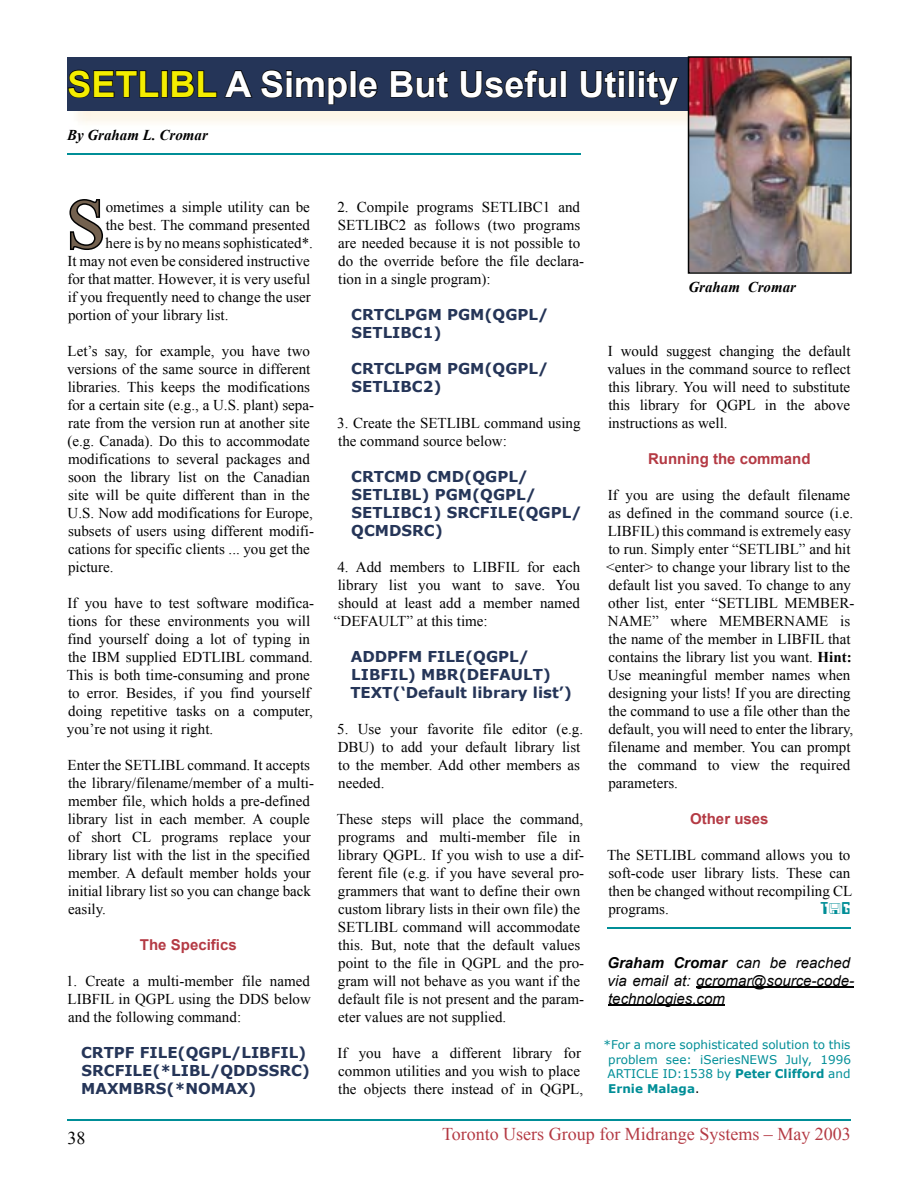
<style>
.page{position:relative;width:905px;height:1188px;background:#fff}
.page>*{position:absolute;margin:0;border:0;box-sizing:border-box;transform-origin:0 0}
.t1{font:69.3px "Times New Roman";color:#73614f}
.t2{font:700 36px "Arial";color:#fff}
.t3{font:18px "Times New Roman";color:#b43a44}
.t4{font:18px "Times New Roman";color:#020202}
.t5{font:15px/18px "Times New Roman";color:#020202}
.t6{font:700 15px/18px "Verdana";color:#253558}
.t7{font:italic 15px/18px "Arial";color:#020202}
.t8{font:700 15px "Arial";color:#b43a44}
.t9{font:italic 700 15px "Times New Roman";color:#020202}
.t10{font:15px "Keypunch Plain";color:#008e97}
.t11{font:12px/14.4px "Verdana";color:#008e97;text-align:justify}
.s1{color:#f4ed00}
.s2{font-weight:700}
.s3{color:#020202}
</style>
<div class="page">
<hr style="left:68px;top:1119px;width:782px;height:1px;background:#008e97">
<svg style="left:69px;top:199px;width:35px;height:51px"></svg>
<hr style="left:608px;top:927px;width:242px;height:2px;background:#008e97">
<hr style="left:696px;top:987px;width:158px;height:1px;background:#020202">
<hr style="left:608px;top:1005px;width:117px;height:1px;background:#020202">
<div style="left:68px;top:57px;width:624px;height:54px;background:#253558"></div>
<svg style="left:67px;top:69px;width:93px;height:30px"></svg>
<div style="left:161px;top:70px;width:7px;height:27px;border:2px solid #020202"></div>
<svg style="left:171px;top:70px;width:82px;height:28px"></svg>
<svg style="left:260px;top:69px;width:88px;height:36px"></svg>
<div style="left:350px;top:70px;width:6px;height:27px;border:2px solid #020202"></div>
<svg style="left:358px;top:77px;width:20px;height:21px"></svg>
<svg style="left:390px;top:70px;width:59px;height:28px"></svg>
<svg style="left:460px;top:69px;width:97px;height:29px"></svg>
<div style="left:560px;top:70px;width:6px;height:27px;border:2px solid #020202"></div>
<svg style="left:580px;top:70px;width:45px;height:28px"></svg>
<div style="left:628px;top:70px;width:6px;height:27px;border:2px solid #020202"></div>
<svg style="left:638px;top:70px;width:41px;height:35px"></svg>
<img style="left:689px;top:58px;width:161px;height:214px">
<hr style="left:687px;top:57px;width:2px;height:216px;background:#020202">
<hr style="left:688px;top:272px;width:162px;height:2px;background:#020202">
<hr style="left:850px;top:57px;width:1px;height:216px;background:#020202">
<hr style="left:688px;top:56px;width:162px;height:2px;background:#020202">
<hr style="left:68px;top:153px;width:512px;height:1px;background:#008e97">
<h2 class="t2" style="left:67px;top:60px;width:612px"><span class="s1">SETLIBL</span> A Simple But Useful Utility</h2>
<p class="t9" style="left:67px;top:124px;width:142px">By Graham L. Cromar</p>
<h1 class="t1" style="left:67px;top:178px;width:40px">S</h1>
<p class="t5" style="left:106px;top:197px;width:206px">ometimes a simple utility can be</p>
<p class="t5" style="left:106px;top:215px;width:206px">the best. The command presented</p>
<p class="t5" style="left:106px;top:233px;width:209px">here is by no means sophisticated*.</p>
<p class="t5" style="left:67px;top:251px;width:244px">It may not even be considered instructive</p>
<p class="t5" style="left:67px;top:269px;width:244px">for that matter. However, it is very useful</p>
<p class="t5" style="left:68px;top:287px;width:244px">if you frequently need to change the user</p>
<p class="t5" style="left:68px;top:305px;width:162px">portion of your library list.</p>
<p class="t5" style="left:67px;top:341px;width:248px">Let’s say, for example, you have two versions of the same source in different libraries. This keeps the modifications for a certain site (e.g., a U.S. plant) sepa&shy;rate from the version run at another site (e.g. Canada). Do this to accommodate modifications to several packages and soon the library list on the Canadian site will be quite different than in the U.S. Now add modifications for Europe, subsets of users using different modifi&shy;cations for specific clients ... you get the picture.</p>
<p class="t5" style="left:67px;top:593px;width:249px">If you have to test software modifica&shy;tions for these environments you will find yourself doing a lot of typing in the IBM supplied EDTLIBL command.<br>This is both time-consuming and prone to error. Besides, if you find yourself doing repetitive tasks on a computer, you’re not using it right.</p>
<p class="t5" style="left:67px;top:755px;width:248px">Enter the SETLIBL command. It accepts the library/filename/member of a multi&shy;member file, which holds a pre-defined library list in each member. A couple of short CL programs replace your library list with the list in the specified member. A default member holds your initial library list so you can change back easily.</p>
<p class="t8" style="left:140px;top:934px;width:98px">The Specifics</p>
<p class="t5" style="left:66px;top:971px;width:246px;text-align:justify">1. Create a multi-member file named LIBFIL in QGPL using the DDS below and the following command:</p>
<p class="t6" style="left:81px;top:1043px;width:230px">CRTPF FILE(QGPL/LIBFIL)<br>SRCFILE(*LIBL/QDDSSRC)<br>MAXMBRS(*NOMAX)</p>
<p class="t5" style="left:337px;top:197px;width:248px">2. Compile programs SETLIBC1 and SETLIBC2 as follows (two programs are needed because it is not possible to do the override before the file declara&shy;tion in a single program):</p>
<p class="t6" style="left:351px;top:305px;width:199px">CRTCLPGM PGM(QGPL/<br>SETLIBC1)</p>
<p class="t6" style="left:351px;top:359px;width:199px">CRTCLPGM PGM(QGPL/<br>SETLIBC2)</p>
<p class="t5" style="left:337px;top:413px;width:245px">3. Create the SETLIBL command using the command source below:</p>
<p class="t6" style="left:351px;top:467px;width:232px">CRTCMD CMD(QGPL/<br>SETLIBL) PGM(QGPL/<br>SETLIBC1) SRCFILE(QGPL/<br>QCMDSRC)</p>
<p class="t5" style="left:334px;top:557px;width:248px;text-align:justify">4. Add members to LIBFIL for each library list you want to save. You should at least add a member named “DEFAULT” at this time:</p>
<p class="t6" style="left:350px;top:647px;width:223px">ADDPFM FILE(QGPL/<br>LIBFIL) MBR(DEFAULT)<br>TEXT(‘Default library list’)</p>
<p class="t5" style="left:337px;top:719px;width:247px">5. Use your favorite file editor (e.g.<br>DBU) to add your default library list to the member. Add other members as needed.</p>
<p class="t5" style="left:337px;top:809px;width:249px">These steps will place the command, programs and multi-member file in library QGPL. If you wish to use a dif&shy;ferent file (e.g. if you have several pro&shy;grammers that want to define their own custom library lists in their own file) the SETLIBL command will accommodate this. But, note that the default values point to the file in QGPL and the pro&shy;gram will not behave as you want if the default file is not present and the param&shy;eter values are not supplied.</p>
<p class="t5" style="left:337px;top:1043px;width:247px">If you have a different library for common utilities and you wish to place the objects there instead of in QGPL,</p>
<p class="t9" style="left:688px;top:277px;width:109px">Graham Cromar</p>
<p class="t5" style="left:607px;top:341px;width:245px;text-align:justify">I would suggest changing the default values in the command source to reflect this library. You will need to substitute this library for QGPL in the above instructions as well.</p>
<p class="t8" style="left:648px;top:448px;width:164px">Running the command</p>
<p class="t5" style="left:606px;top:485px;width:250px">If you are using the default filename as defined in the command source (i.e.<br>LIBFIL) this command is extremely easy to run. Simply enter “SETLIBL” and hit &lt;enter&gt; to change your library list to the default list you saved. To change to any other list, enter “SETLIBL MEMBER-NAME” where MEMBERNAME is the name of the member in LIBFIL that contains the library list you want. <span class="s2">Hint:<br></span>Use meaningful member names when designing your lists! If you are directing the command to use a file other than the default, you will need to enter the library, filename and member. You can prompt the command to view the required parameters.</p>
<p class="t8" style="left:690px;top:808px;width:80px">Other uses</p>
<p class="t5" style="left:607px;top:845px;width:247px">The SETLIBL command allows you to soft-code user library lists. These can then be changed without recompiling CL programs.</p>
<p class="t10" style="left:820px;top:898px;width:32px">T G</p>
<p class="t7" style="left:607px;top:953px;width:248px"><span class="s2">Graham Cromar</span> can be reached via email at: gcromar@source-code&shy;technologies.com</p>
<p class="t11" style="left:607px;top:1037px;width:245px;text-indent:-4px">*For a more sophisticated solution to this problem see: iSeriesNEWS July, 1996<br>ARTICLE ID:1538 by <span class="s2">Peter Clifford</span> and <span class="s2">Ernie Malaga</span><span class="s3">.</span></p>
<p class="t4" style="left:68px;top:1126px;width:19px">38</p>
<p class="t3" style="left:442px;top:1122px;width:410px">Toronto Users Group for Midrange Systems – May 2003</p>
</div>
